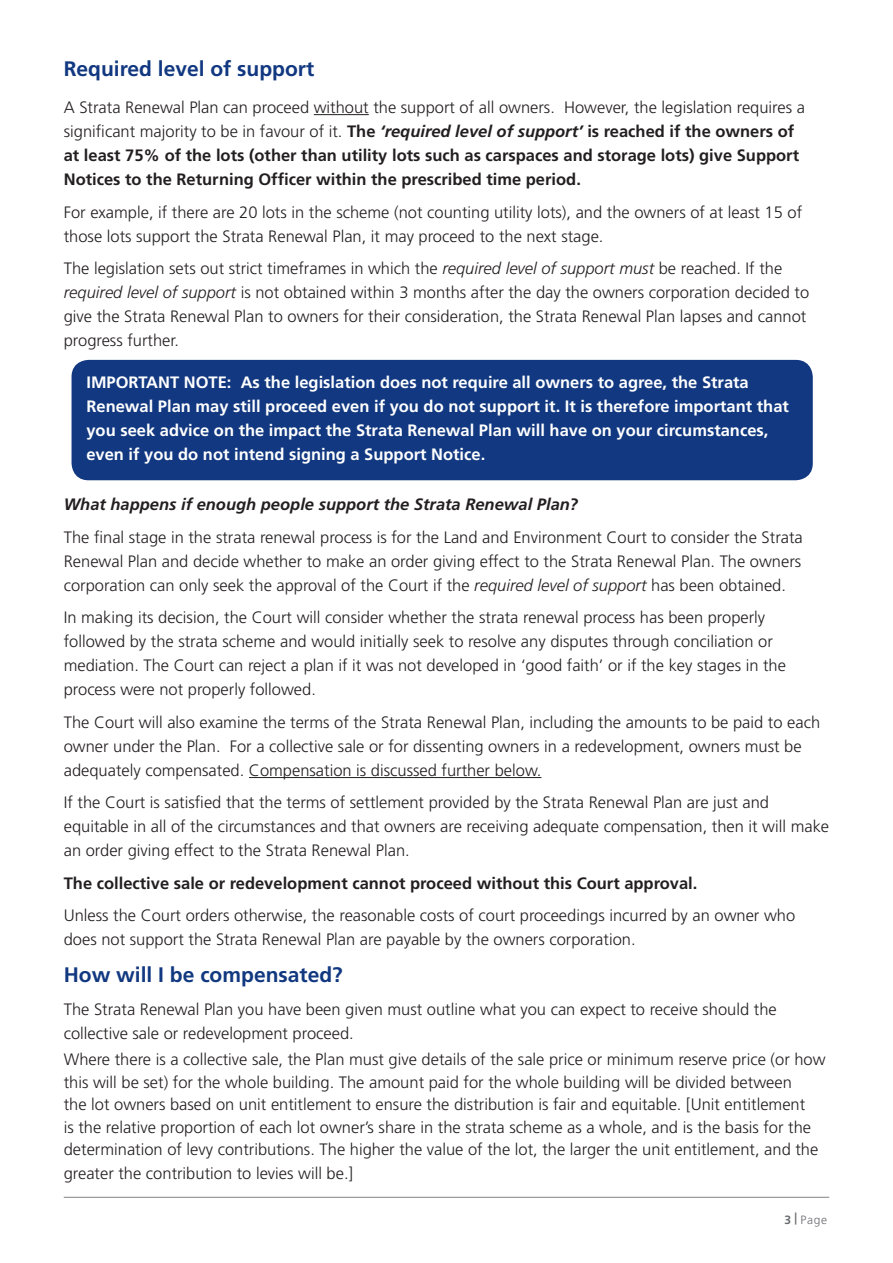
<style>
.page{position:relative;width:893px;height:1263px;background:#fff}
.page>*{position:absolute;margin:0;border:0;box-sizing:border-box;transform-origin:0 0}
.t1{font:700 21px "Frutiger CE";color:#113880}
.t2{font:300 16.5px/24px "Frutiger CE";color:#231f20}
.t3{font:700 16.5px/24px "Frutiger CE";color:#231f20}
.t4{font:700 16.5px/24px "Frutiger CE";color:#fff}
.t5{font:italic 700 16.5px "Frutiger CE";color:#231f20}
.t6{font:300 12px "Frutiger CE";color:#6c6d70}
.t7{font:700 12px "Frutiger CE";color:#6c6d70}
.s1{font-weight:300}
.s2{font-style:italic}
</style>
<div class="page">
<hr style="left:64px;top:1197px;width:765px;height:1px;background:#808285">
<hr style="left:314px;top:114px;width:55px;height:1px;background:#231f20">
<hr style="left:249px;top:777px;width:292px;height:1px;background:#231f20">
<div style="left:72px;top:360px;width:741px;height:120px;background:#113880;border-radius:17px"></div>
<p class="t1" style="left:64px;top:56px;width:252px">Required level of support</p>
<p class="t3" style="left:64px;top:95px;width:737px"><span class="s1">A Strata Renewal Plan can proceed without the support of all owners.<br>significant majority to be in favour of .i t</span> The <span class="s2">‘required level of support’</span> is reached if the owners of at least 75% of the lots (other than utility lots such as carspaces and storage lots) give Support Notices to the Returning Officer within the prescribed time period.</p>
<p class="t2" style="left:64px;top:200px;width:740px">For example if, there are 20 lots in the scheme (not counting utility lots ,) and the owners of at least 15 of those lots support the Strata Renewal Plan it, may proceed to the next stage.</p>
<p class="t2" style="left:64px;top:256px;width:747px">The legislation sets out strict timeframes in which the <span class="s2">required level of support must</span> be reached If. the <span class="s2">required level of support</span> is not obtained within 3 months after the day the owners corporation decided to give the Strata Renewal Plan to owners for their consideration, the Strata Renewal Plan lapses and cannot progress further.</p>
<p class="t2" style="left:564px;top:95px;width:242px">However, the legislation requires a</p>
<p class="t4" style="left:241px;top:370px;width:510px">As the legislation does not require all owners to agree, the Strata</p>
<p class="t4" style="left:86px;top:370px;width:704px">IMPORTANT NOTE:<br>Renewal Plan may still proceed even if you do not support it It. is therefore important that you seek advice on the impact the Strata Renewal Plan will have on your circumstances, even if you do not intend signing a Support Notice.</p>
<p class="t5" style="left:64px;top:495px;width:516px">What happens if enough people support the Strata Renewal Plan?</p>
<p class="t2" style="left:64px;top:525px;width:740px;text-align:justify">The final stage in the strata renewal process is for the Land and Environment Court to consider the Strata Renewal Plan and decide whether to make an order giving effect to the Strata Renewal Plan. The owners corporation can only seek the approval of the Court if the <span class="s2">required level of support</span> has been obtained.</p>
<p class="t2" style="left:64px;top:605px;width:724px">In making its decision, the Court will consider whether the strata renewal process has been properly followed by the strata scheme and would initially seek to resolve any disputes through conciliation or mediation. The Court can reject a plan itif was not developed in ‘good faith’ or if the key stages in the process were not properly followed.</p>
<p class="t2" style="left:230px;top:710px;width:592px;text-indent:-166px">The Court will also examine the terms of the Strata Renewal Plan, including the amounts to be paid to each<br>For a collective sale or for dissenting owners in a redevelopment, owners must be</p>
<p class="t2" style="left:64px;top:734px;width:479px">owner under the Plan.<br>adequately compensated. Compensation is discussed further below.</p>
<p class="t2" style="left:64px;top:790px;width:767px">If the Court is satisfied that the terms of settlement provided by the Strata Renewal Plan are just and equitable in all of the circumstances and that owners are receiving adequate compensation, then it will make an order giving effect to the Strata Renewal Plan.</p>
<p class="t3" style="left:64px;top:871px;width:635px">The collective sale or redevelopment cannot proceed without this Court approval.</p>
<p class="t2" style="left:64px;top:903px;width:733px">Unless the Court orders otherwise, the reasonable costs of court proceedings incurred by an owner who does not support the Strata Renewal Plan are payable by the owners corporation.</p>
<p class="t1" style="left:64px;top:962px;width:280px">How will I be compensated?</p>
<p class="t2" style="left:64px;top:997px;width:714px">The Strata Renewal Plan you have been given must outline what you can expect to receive should the collective sale or redevelopment proceed.</p>
<p class="t2" style="left:64px;top:1048px;width:763px;line-height:22.5px">Where there is a collective sale, the Plan must give details of the sale price or minimum reserve price (or how this will be set) for the whole building. The amount paid for the whole building will be divided between<br>the lot owners based on unit entitlement to ensure the distribution is fair and equitable [. Unit entitlement<br>is the relative proportion of each lot owner s’ share in the strata scheme as a whole, and is the basis for the determination of levy contributions. The higher the value of the lot, the larger the unit entitlement, and the</p>
<p class="t2" style="left:64px;top:1161px;width:291px">greater the contribution to levies will be [.</p>
<p class="t7" style="left:795px;top:1210px;width:4px">|</p>
<p class="t7" style="left:785px;top:1212px;width:8px">3</p>
<p class="t6" style="left:801px;top:1212px;width:28px">Page</p>
</div>
